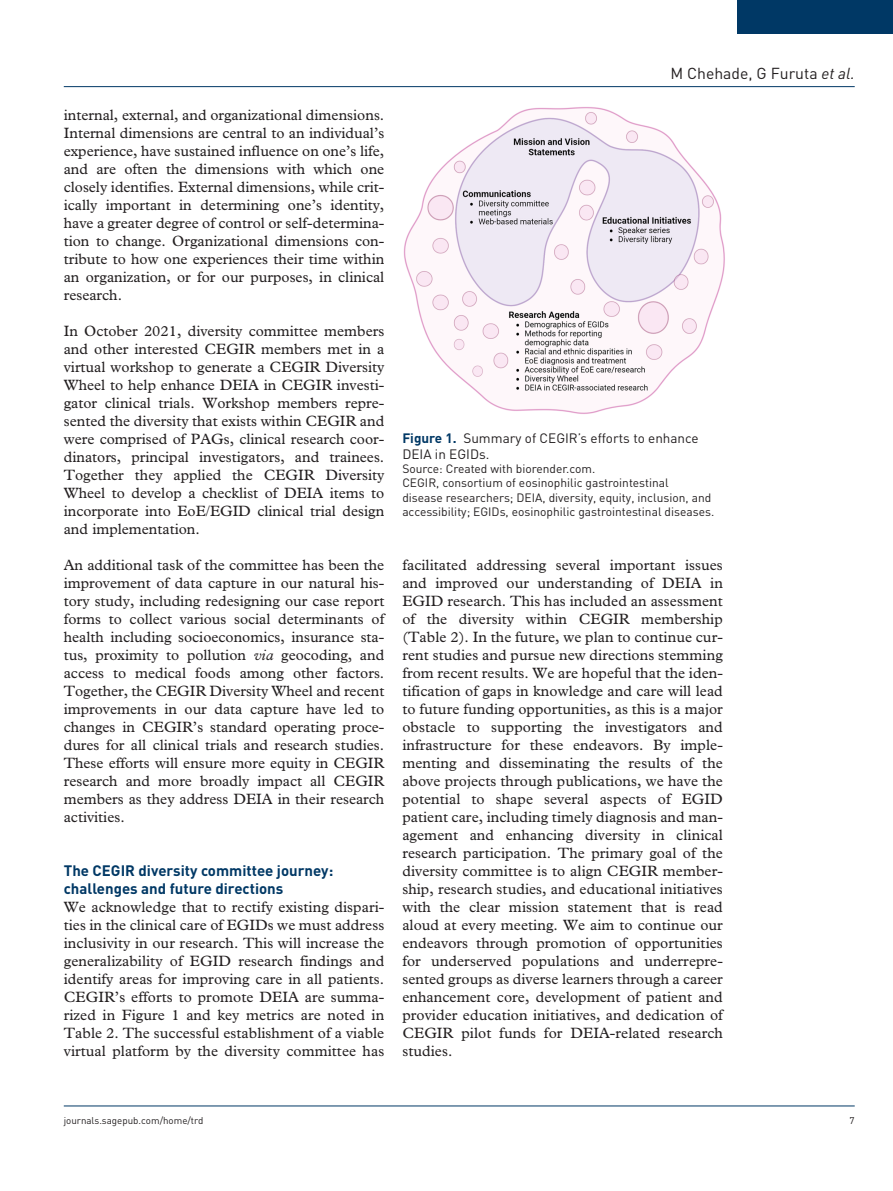
<style>
.page{position:relative;width:893px;height:1191px;background:#fff}
.page>*{position:absolute;margin:0;border:0;box-sizing:border-box;transform-origin:0 0}
.t1{font:15.75px "DIN";color:#231f20}
.t2{font:15px/18px "Plantin Std";color:#231f20;text-align:justify}
.t3{font:700 15px/18px "DIN";color:#003865}
.t4{font:13.5px/15.8px "DIN";color:#231f20}
.t5{font:12px/14.2px "DIN";color:#231f20}
.t6{font:9.75px "DIN";color:#231f20}
.s1{font-style:italic}
.s2{font-weight:700;color:#003865}
</style>
<div class="page">
<hr style="left:64px;top:86px;width:791px;height:1px;background:#003865">
<hr style="left:64px;top:1105px;width:791px;height:1px;background:#003865">
<div style="left:738px;top:0;width:155px;height:34px;background:#003865"></div>
<img style="left:403px;top:107px;width:322px;height:307px">
<p class="t2" style="left:64px;top:106px;width:322px">internal, external, and organizational dimensions.<br>Internal dimensions are central to an individual’s experience, have sustained influence on one’s life, and are often the dimensions with which one closely identifies. External dimensions, while crit&shy;ically important in determining one’s identity, have a greater degree of control or self-determina&shy;tion to change. Organizational dimensions con&shy;tribute to how one experiences their time within an organization, or for our purposes, in clinical research.</p>
<p class="t2" style="left:64px;top:322px;width:322px">In October 2021, diversity committee members and other interested CEGIR members met in a virtual workshop to generate a CEGIR Diversity Wheel to help enhance DEIA in CEGIR investi&shy;gator clinical trials. Workshop members repre&shy;sented the diversity that exists within CEGIR and were comprised of PAGs, clinical research coor&shy;dinators, principal investigators, and trainees.<br>Together they applied the CEGIR Diversity Wheel to develop a checklist of DEIA items to incorporate into EoE/EGID clinical trial design and implementation.</p>
<p class="t2" style="left:64px;top:556px;width:322px">An additional task of the committee has been the improvement of data capture in our natural his&shy;tory study, including redesigning our case report forms to collect various social determinants of health including socioeconomics, insurance sta&shy;tus, proximity to pollution <span class="s1">via</span> geocoding, and access to medical foods among other factors.<br>Together, the CEGIR Diversity Wheel and recent improvements in our data capture have led to changes in CEGIR’s standard operating proce&shy;dures for all clinical trials and research studies.<br>These efforts will ensure more equity in CEGIR research and more broadly impact all CEGIR members as they address DEIA in their research activities.</p>
<p class="t3" style="left:64px;top:861px;width:271px">The CEGIR diversity committee journey: challenges and future directions</p>
<p class="t2" style="left:64px;top:898px;width:322px">We acknowledge that to rectify existing dispari&shy;ties in the clinical care of EGIDs we must address inclusivity in our research. This will increase the generalizability of EGID research findings and identify areas for improving care in all patients.<br>CEGIR’s efforts to promote DEIA are summa&shy;rized in Figure 1 and key metrics are noted in Table 2. The successful establishment of a viable virtual platform by the diversity committee has</p>
<p class="t1" style="left:670px;top:63px;width:186px">M Chehade, G Furuta <span class="s1">et al.</span></p>
<p class="t4" style="left:402px;top:430px;width:298px"><span class="s2">Figure 1.</span> Summary of CEGIR’s efforts to enhance<br>DEIA in EGIDs.</p>
<p class="t5" style="left:402px;top:461px;width:313px">Source: Created with biorender.com.<br>CEGIR, consortium of eosinophilic gastrointestinal<br>disease researchers; DEIA, diversity, equity, inclusion, and accessibility; EGIDs, eosinophilic gastrointestinal diseases.</p>
<p class="t2" style="left:402px;top:556px;width:322px">facilitated addressing several important issues and improved our understanding of DEIA in EGID research. This has included an assessment of the diversity within CEGIR membership (Table 2). In the future, we plan to continue cur&shy;rent studies and pursue new directions stemming from recent results. We are hopeful that the iden&shy;tification of gaps in knowledge and care will lead to future funding opportunities, as this is a major obstacle to supporting the investigators and infrastructure for these endeavors. By imple&shy;menting and disseminating the results of the above projects through publications, we have the potential to shape several aspects of EGID patient care, including timely diagnosis and man&shy;agement and enhancing diversity in clinical research participation. The primary goal of the diversity committee is to align CEGIR member&shy;ship, research studies, and educational initiatives with the clear mission statement that is read aloud at every meeting. We aim to continue our endeavors through promotion of opportunities for underserved populations and underrepre&shy;sented groups as diverse learners through a career enhancement core, development of patient and provider education initiatives, and dedication of CEGIR pilot funds for DEIA-related research studies.</p>
<p class="t6" style="left:64px;top:1114px;width:141px">journals.sagepub.com/home/trd</p>
<p class="t6" style="left:850px;top:1114px;width:7px">7</p>
</div>
